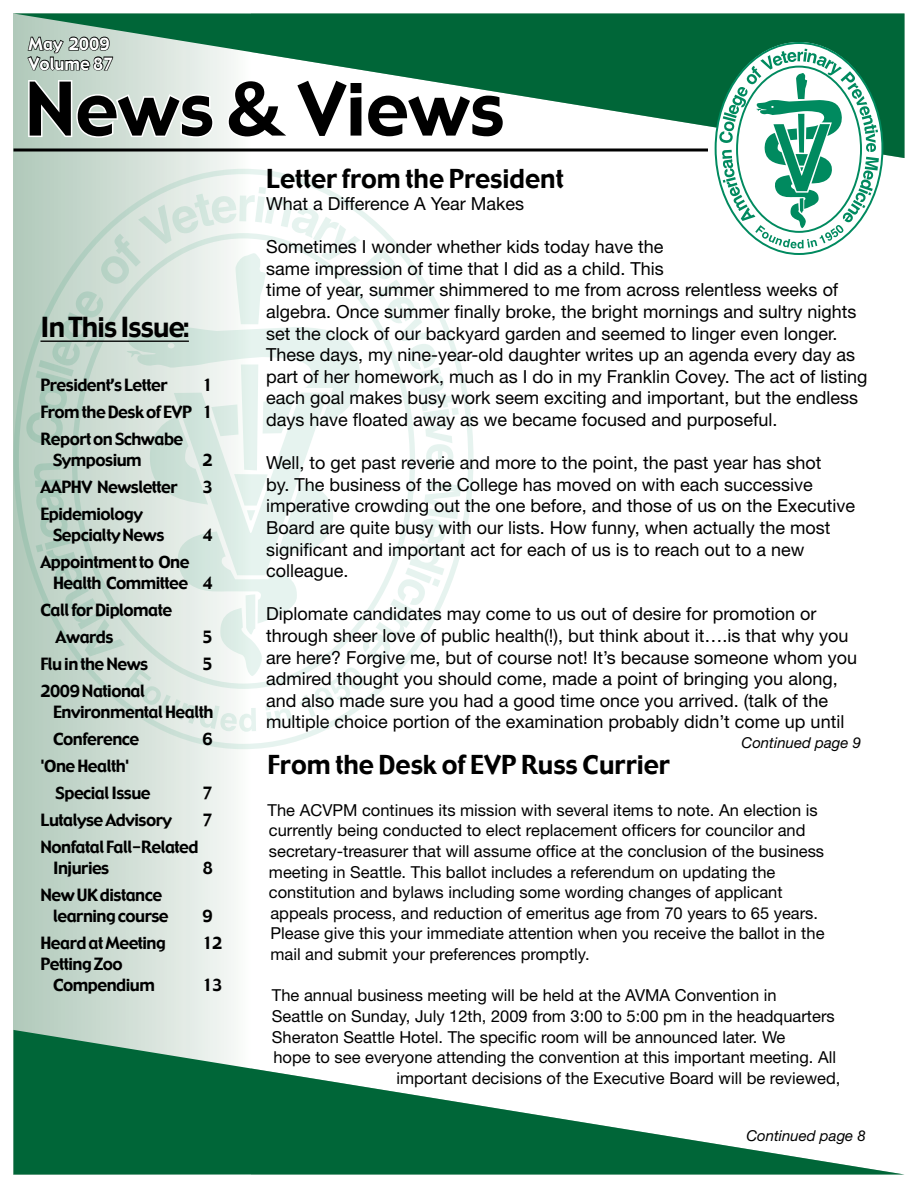
<style>
.page{position:relative;width:918px;height:1188px;background:#fff}
.page>*{position:absolute;margin:0;border:0;box-sizing:border-box;transform-origin:0 0}
.t1{font:72px "Gadget";color:#000}
.t2{font:27px "Gadget";letter-spacing:-.03em;color:#000}
.t3{font:25.5px "Gadget";color:#000}
.t4{font:18px/21.6px "Helvetica Neue";color:#000}
.t5{font:16.5px/20.7px "Helvetica Neue";color:#000}
.t6{font:16.5px/21px "Gadget";letter-spacing:-.03em;color:#000}
.t7{font:16.5px/19.8px "Gadget";color:#fff}
.t8{font:italic 15px "Helvetica Neue";color:#000}
</style>
<div class="page">
<div style="left:14px;top:14px;width:236px;height:1160px;background:linear-gradient(to right,#afc8b9,#f8f9f8)"></div>
<svg style="left:14px;top:169px;width:460px;height:580px"></svg>
<svg style="left:26px;top:187px;width:435px;height:545px"></svg>
<svg style="left:14px;top:14px;width:890px;height:144px;fill:#006638"></svg>
<svg style="left:14px;top:1030px;width:887px;height:144px"></svg>
<svg style="left:27px;top:79px;width:188px;height:61px"></svg>
<svg style="left:225px;top:77px;width:281px;height:63px"></svg>
<svg style="left:26px;top:36px;width:88px;height:36px"></svg>
<svg style="left:14px;top:148px;width:694px;height:4px"></svg>
<svg style="left:715px;top:42px;width:168px;height:213px"></svg>
<hr style="left:40px;top:341px;width:149px;height:1px;background:#000">
<p class="t7" style="left:28px;top:35px;width:86px">May 2009<br>Volume 87</p>
<h1 class="t1" style="left:25px;top:63px;width:481px">News &amp; Views</h1>
<h2 class="t2" style="left:40px;top:310px;width:150px">In This Issue:</h2>
<p class="t6" style="left:40px;top:372px;width:174px;line-height:27px;text-align:justify;text-indent:162px">1<br>From the Desk of EVP 1<br>Report on Schwabe</p>
<p class="t6" style="left:53px;top:450px;width:90px">Symposium</p>
<p class="t6" style="left:202px;top:450px;width:12px">2</p>
<p class="t6" style="left:40px;top:477px;width:139px">AAPHV Newsletter</p>
<p class="t6" style="left:202px;top:477px;width:12px">3</p>
<p class="t6" style="left:53px;top:504px;width:113px;text-indent:-13px">Epidemiology<br>Sepcialty News</p>
<p class="t6" style="left:40px;top:375px;width:129px">President’s Letter</p>
<p class="t6" style="left:202px;top:525px;width:12px">4</p>
<p class="t6" style="left:53px;top:552px;width:161px;text-indent:-13px">Appointment to One<br>Health Committee 4</p>
<p class="t6" style="left:56px;top:597px;width:118px;line-height:27px;text-indent:-15px">Call for Diplomate<br>Awards</p>
<p class="t6" style="left:202px;top:627px;width:12px">5</p>
<p class="t6" style="left:40px;top:654px;width:109px">Flu in the News</p>
<p class="t6" style="left:202px;top:654px;width:12px">5</p>
<p class="t6" style="left:53px;top:681px;width:162px;text-indent:-13px">2009 National<br>Environmental Health</p>
<p class="t6" style="left:53px;top:729px;width:88px">Conference</p>
<p class="t6" style="left:202px;top:729px;width:12px">6</p>
<p class="t6" style="left:56px;top:753px;width:97px;line-height:27px;text-indent:-15px">'One Health'<br>Special Issue</p>
<p class="t6" style="left:202px;top:783px;width:12px">7</p>
<p class="t6" style="left:40px;top:810px;width:133px">Lutalyse Advisory</p>
<p class="t6" style="left:202px;top:810px;width:12px">7</p>
<p class="t6" style="left:53px;top:837px;width:147px;text-indent:-13px">Nonfatal Fall-Related<br>Injuries</p>
<p class="t6" style="left:202px;top:858px;width:12px">8</p>
<p class="t6" style="left:53px;top:885px;width:117px;text-indent:-13px">New UK distance learning course</p>
<p class="t6" style="left:202px;top:906px;width:12px">9</p>
<p class="t6" style="left:40px;top:933px;width:127px">Heard at Meeting</p>
<p class="t6" style="left:202px;top:933px;width:21px">12</p>
<p class="t6" style="left:53px;top:954px;width:103px;text-indent:-13px">Petting Zoo<br>Compendium</p>
<p class="t6" style="left:202px;top:975px;width:21px">13</p>
<h3 class="t3" style="left:266px;top:163px;width:299px">Letter from the President</h3>
<p class="t4" style="left:266px;top:193px;width:260px">What a Difference A Year Makes</p>
<p class="t4" style="left:266px;top:236px;width:603px">Sometimes I wonder whether kids today have the<br>same impression of time that I did as a child. This<br>time of year, summer shimmered to me from across relentless weeks of algebra. Once summer finally broke, the bright mornings and sultry nights set the clock of our backyard garden and seemed to linger even longer.<br>These days, my nine-year-old daughter writes up an agenda every day as part of her homework, much as I do in my Franklin Covey. The act of listing each goal makes busy work seem exciting and important, but the endless days have floated away as we became focused and purposeful.</p>
<p class="t4" style="left:266px;top:452px;width:591px">Well, to get past reverie and more to the point, the past year has shot<br>by. The business of the College has moved on with each successive imperative crowding out the one before, and those of us on the Executive Board are quite busy with our lists. How funny, when actually the most significant and important act for each of us is to reach out to a new colleague.</p>
<p class="t4" style="left:266px;top:603px;width:592px">Diplomate candidates may come to us out of desire for promotion or through sheer love of public health(!), but think about it….is that why you are here? Forgive me, but of course not! It’s because someone whom you admired thought you should come, made a point of bringing you along, and also made sure you had a good time once you arrived. (talk of the multiple choice portion of the examination probably didn’t come up until</p>
<p class="t8" style="left:742px;top:734px;width:121px">Continued page 9</p>
<h3 class="t3" style="left:268px;top:749px;width:404px">From the Desk of EVP Russ Currier</h3>
<p class="t5" style="left:268px;top:799px;width:558px">The ACVPM continues its mission with several items to note. An election is currently being conducted to elect replacement officers for councilor and secretary-treasurer that will assume office at the conclusion of the business meeting in Seattle. This ballot includes a referendum on updating the constitution and bylaws including some wording changes of applicant appeals process, and reduction of emeritus age from 70 years to 65 years.<br>Please give this your immediate attention when you receive the ballot in the mail and submit your preferences promptly.</p>
<p class="t5" style="left:272px;top:985px;width:506px">The annual business meeting will be held at the AVMA Convention in</p>
<p class="t5" style="left:272px;top:1005px;width:564px">Seattle on Sunday, July 12th, 2009 from 3:00 to 5:00 pm in the headquarters</p>
<p class="t5" style="left:272px;top:1026px;width:515px">Sheraton Seattle Hotel. The specific room will be announced later. We</p>
<p class="t5" style="left:273px;top:1047px;width:564px">hope to see everyone attending the convention at this important meeting. All</p>
<p class="t5" style="left:396px;top:1067px;width:445px">important decisions of the Executive Board will be reviewed,</p>
<p class="t8" style="left:746px;top:1127px;width:121px">Continued page 8</p>
</div>
